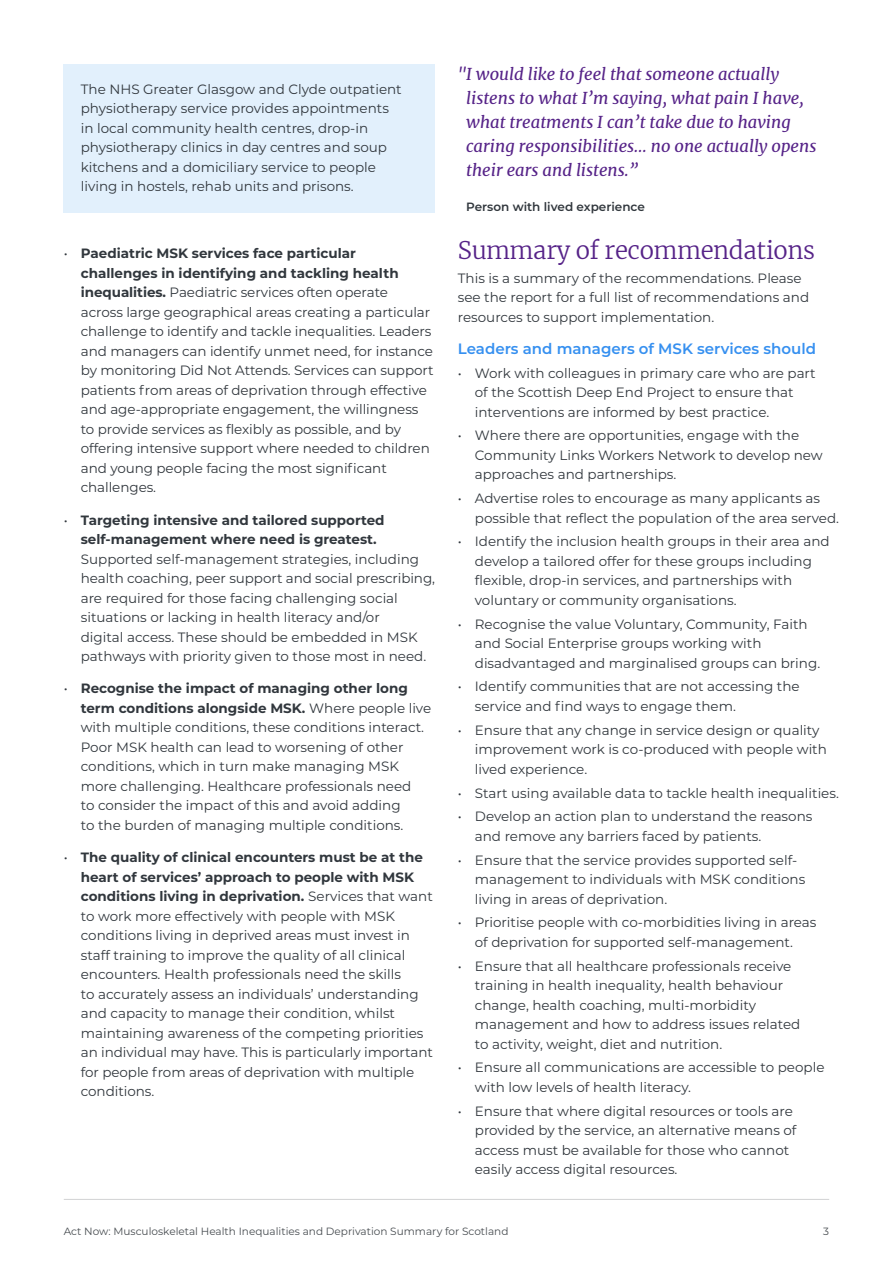
<style>
.page{position:relative;width:893px;height:1263px;background:#fff}
.page>*{position:absolute;margin:0;border:0;box-sizing:border-box;transform-origin:0 0}
.t1{font:300 24px "Merriweather";letter-spacing:-.01em;color:#562388}
.t2{font:italic 16.5px/24px "Merriweather";color:#562388}
.t3{font:600 15px "Montserrat";color:#3690f0}
.t4{font:13.5px/19.5px "Montserrat";color:#31373d}
.t5{font:600 12px "Montserrat";color:#31373d}
.t6{font:10.5px "Montserrat";color:#474c50}
.s1{font-weight:700}
</style>
<div class="page">
<hr style="left:64px;top:1199px;width:765px;height:1px;background:#d1d2d3">
<div style="left:64px;top:64px;width:371px;height:149px;background:#e2f0fc"></div>
<p class="t4" style="left:81px;top:79px;width:322px">The NHS Greater Glasgow and Clyde outpatient physiotherapy service provides appointments in local community health centres, drop-in physiotherapy clinics in day centres and soup kitchens and a domiciliary service to people living in hostels, rehab units and prisons.</p>
<p class="t4" style="left:81px;top:243px;width:354px;text-indent:-17px">• <span class="s1">Paediatric MSK services face particular challenges in identifying and tackling health inequalities.</span> Paediatric services often operate<br>across large geographical areas creating a particular challenge to identify and tackle inequalities. Leaders and managers can identify unmet need, for instance by monitoring Did Not Attends. Services can support patients from areas of deprivation through effective and age-appropriate engagement, the willingness to provide services as flexibly as possible, and by offering intensive support where needed to children and young people facing the most significant challenges.</p>
<p class="t4" style="left:81px;top:509px;width:356px;text-indent:-17px">• <span class="s1">Targeting intensive and tailored supported self-management where need is greatest.<br></span>Supported self-management strategies, including health coaching, peer support and social prescribing, are required for those facing challenging social situations or lacking in health literacy and/or<br>digital access. These should be embedded in MSK pathways with priority given to those most in need.</p>
<p class="t4" style="left:81px;top:678px;width:352px;text-indent:-17px">• <span class="s1">Recognise the impact of managing other long term conditions alongside MSK.</span> Where people live with multiple conditions, these conditions interact.<br>Poor MSK health can lead to worsening of other conditions, which in turn make managing MSK more challenging. Healthcare professionals need<br>to consider the impact of this and avoid adding<br>to the burden of managing multiple conditions.</p>
<p class="t4" style="left:81px;top:847px;width:354px;text-indent:-17px">• <span class="s1">The quality of clinical encounters must be at the heart of services’ approach to people with MSK conditions living in deprivation.</span> Services that want to work more effectively with people with MSK conditions living in deprived areas must invest in staff training to improve the quality of all clinical encounters. Health professionals need the skills<br>to accurately assess an individuals’ understanding and capacity to manage their condition, whilst maintaining awareness of the competing priorities an individual may have. This is particularly important for people from areas of deprivation with multiple conditions.</p>
<p class="t2" style="left:466px;top:62px;width:352px;text-indent:-8px">"I would like to feel that someone actually listens to what I’m saying, what pain I have, what treatments I can’t take due to having caring responsibilities… no one actually opens their ears and listens.”</p>
<p class="t5" style="left:466px;top:199px;width:180px">Person with lived experience</p>
<p class="t1" style="left:458px;top:234px;width:359px">Summary of recommendations</p>
<p class="t4" style="left:458px;top:268px;width:353px">This is a summary of the recommendations. Please see the report for a full list of recommendations and resources to support implementation.</p>
<p class="t3" style="left:458px;top:338px;width:360px">Leaders and managers of MSK services should</p>
<p class="t4" style="left:475px;top:363px;width:342px;text-indent:-17px">• Work with colleagues in primary care who are part of the Scottish Deep End Project to ensure that interventions are informed by best practice.</p>
<p class="t4" style="left:475px;top:425px;width:349px;text-indent:-17px">• Where there are opportunities, engage with the<br>Community Links Workers Network to develop new approaches and partnerships.</p>
<p class="t4" style="left:475px;top:488px;width:366px;text-indent:-17px">• Advertise roles to encourage as many applicants as possible that reflect the population of the area served.</p>
<p class="t4" style="left:475px;top:531px;width:356px;text-indent:-17px">• Identify the inclusion health groups in their area and develop a tailored offer for these groups including flexible, drop-in services, and partnerships with voluntary or community organisations.</p>
<p class="t4" style="left:475px;top:614px;width:347px;text-indent:-17px">• Recognise the value Voluntary, Community, Faith and Social Enterprise groups working with disadvantaged and marginalised groups can bring.</p>
<p class="t4" style="left:475px;top:676px;width:326px;text-indent:-17px">• Identify communities that are not accessing the service and find ways to engage them.</p>
<p class="t4" style="left:475px;top:720px;width:354px;text-indent:-17px">• Ensure that any change in service design or quality improvement work is co-produced with people with lived experience.</p>
<p class="t4" style="left:458px;top:782px;width:383px">• Start using available data to tackle health inequalities.</p>
<p class="t4" style="left:475px;top:806px;width:339px;text-indent:-17px">• Develop an action plan to understand the reasons and remove any barriers faced by patients.</p>
<p class="t4" style="left:475px;top:849px;width:332px;text-indent:-17px">• Ensure that the service provides supported self&shy;management to individuals with MSK conditions living in areas of deprivation.</p>
<p class="t4" style="left:458px;top:912px;width:360px;text-align:center">• Prioritise people with co-morbidities living in areas of deprivation for supported self-management.</p>
<p class="t4" style="left:475px;top:955px;width:327px;text-indent:-17px">• Ensure that all healthcare professionals receive training in health inequality, health behaviour change, health coaching, multi-morbidity management and how to address issues related to activity, weight, diet and nutrition.</p>
<p class="t4" style="left:475px;top:1057px;width:351px;text-indent:-17px">• Ensure all communications are accessible to people with low levels of health literacy.</p>
<p class="t4" style="left:475px;top:1100px;width:323px;text-indent:-17px">• Ensure that where digital resources or tools are provided by the service, an alternative means of access must be available for those who cannot easily access digital resources.</p>
<p class="t6" style="left:64px;top:1224px;width:446px">Act Now: Musculoskeletal Health Inequalities and Deprivation Summary for Scotland</p>
<p class="t6" style="left:823px;top:1224px;width:7px">3</p>
</div>
